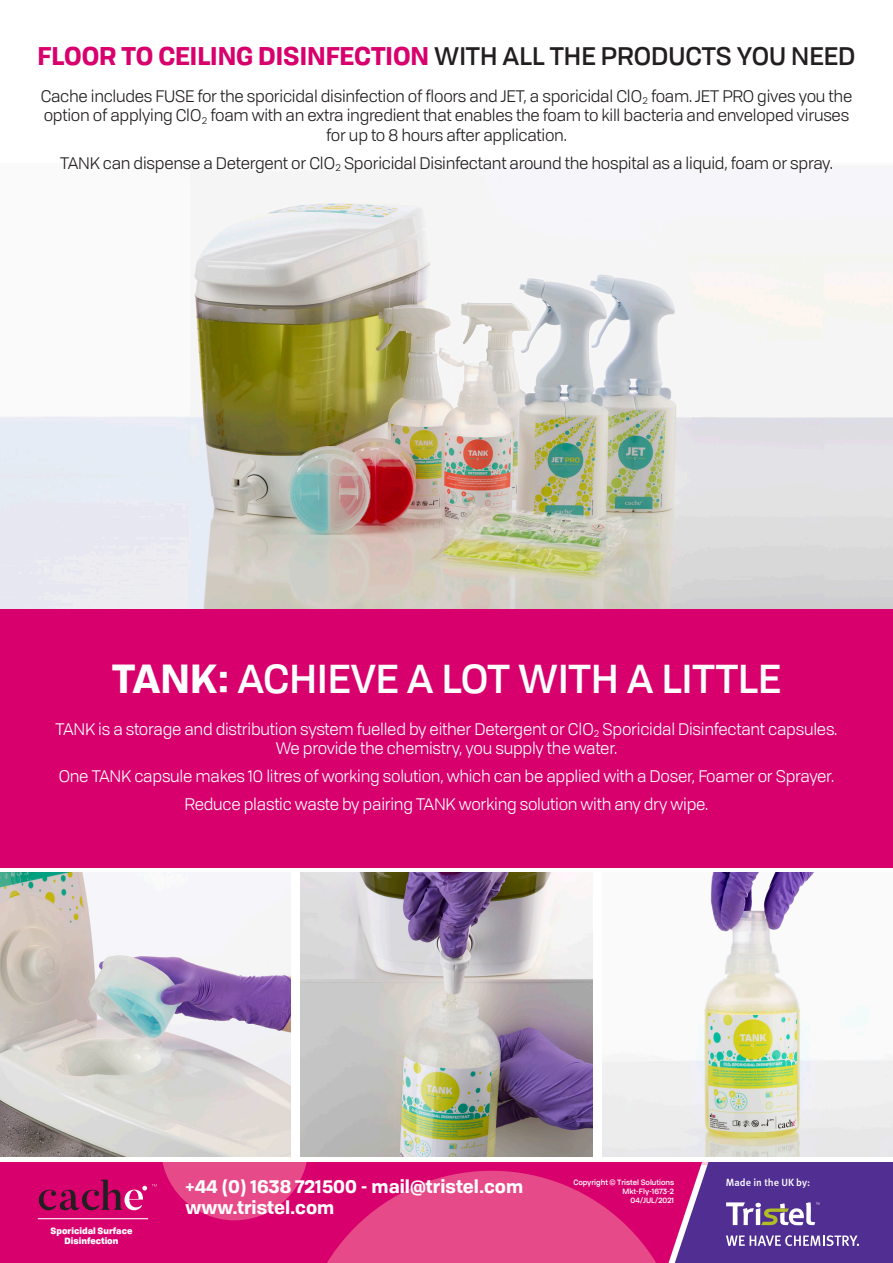
<style>
.page{position:relative;width:893px;height:1263px;background:#fff}
.page>*{position:absolute;margin:0;border:0;box-sizing:border-box;transform-origin:0 0}
.t1{font:500 39.6px "Tofino Personal";color:#fff}
.t2{font:700 24.9px "Tofino Personal";color:#d8006d}
.Text{font:700 18px "Tofino Personal";color:#fff}
.Text-2{font:16.5px/19.5px "Tofino Personal";letter-spacing:-.015em;color:#231f20;text-align:center}
.Text-3{font:16.5px "Tofino Personal";letter-spacing:-.015em;color:#fff}
.Text-4{font:700 16.5px "Tofino Personal";letter-spacing:-.015em;color:#fff}
.Text-5{font:500 10.5px "Meta";color:#fff}
.t3{font:900 8.7px/9.8px "Tofino Personal";color:#fff;text-align:center}
.t4{font:500 7.5px/9px "Tofino Personal";color:#fff;text-align:right}
.s1{font-weight:500;color:#231f20}
.s2{font-weight:700}
.s3{font-weight:500}
</style>
<div class="page">
<img style="left:0;top:164px;width:893px;height:445px">
<img style="left:0;top:873px;width:291px;height:284px">
<img style="left:602px;top:873px;width:291px;height:284px">
<img style="left:301px;top:873px;width:291px;height:284px">
<div style="left:0;top:609px;width:893px;height:259px;background:#d8006d"></div>
<div style="left:0;top:1162px;width:39px;height:101px;background:#d8006d"></div>
<hr style="left:38px;top:1218px;width:110px;height:1px;background:#fff">
<svg style="left:39px;top:1162px;width:854px;height:101px;background:#bf2880"></svg>
<p class="t2" style="left:38px;top:35px;width:819px">FLOOR TO CEILING DISINFECTION <span class="s1">WITH ALL THE PRODUCTS YOU NEED</span></p>
<p class="Text-2" style="left:41px;top:85px;width:813px">Cache includes FUSE for the sporicidal disinfection of floors and JET, a sporicidal ClO<sub>2</sub> foam. JET PRO gives you the option of applying ClO<sub>2</sub> foam with an extra ingredient that enables the foam to kill bacteria and enveloped viruses for up to 8 hours after application.</p>
<p class="Text-2" style="left:60px;top:152px;width:774px">TANK can dispense a Detergent or ClO<sub>2</sub> Sporicidal Disinfectant around the hospital as a liquid, foam or spray.</p>
<p class="t1" style="left:112px;top:648px;width:670px"><span class="s2">TANK:</span> ACHIEVE A LOT WITH A LITTLE</p>
<p class="Text-3" style="left:56px;top:717px;width:783px">TANK is a storage and distribution system fuelled by either Detergent or ClO<sub>2</sub> Sporicidal Disinfectant capsules.</p>
<p class="Text-3" style="left:276px;top:736px;width:343px">We provide the chemistry, you supply the water.</p>
<p class="Text-3" style="left:59px;top:764px;width:777px">One TANK capsule makes 10 litres of working solution, which can be applied with a Doser, Foamer or Sprayer.</p>
<p class="Text-3" style="left:185px;top:792px;width:525px">Reduce plastic waste by pairing TANK working solution with any dry wipe.</p>
<p class="t3" style="left:51px;top:1225px;width:83px">Sporicidal Surface<br>Disinfection</p>
<p class="Text" style="left:185px;top:1172px;width:339px">+44 (0) 1638 721500 - mail@tristel.com</p>
<p class="Text" style="left:185px;top:1193px;width:150px">www.tristel.com</p>
<p class="Text-4" style="left:203px;top:1193px;width:199px">Made in the UK by Tristel<span class="s3">:</span></p>
<p class="t4" style="left:573px;top:1177px;width:102px">Copyright © Tristel Solutions<br>Mkt-Fly-1673-2</p>
<p class="t4" style="left:630px;top:1195px;width:45px">04/JUL/2021</p>
<p class="Text-5" style="left:726px;top:1177px;width:86px">Made in the UK by:</p>
</div>
